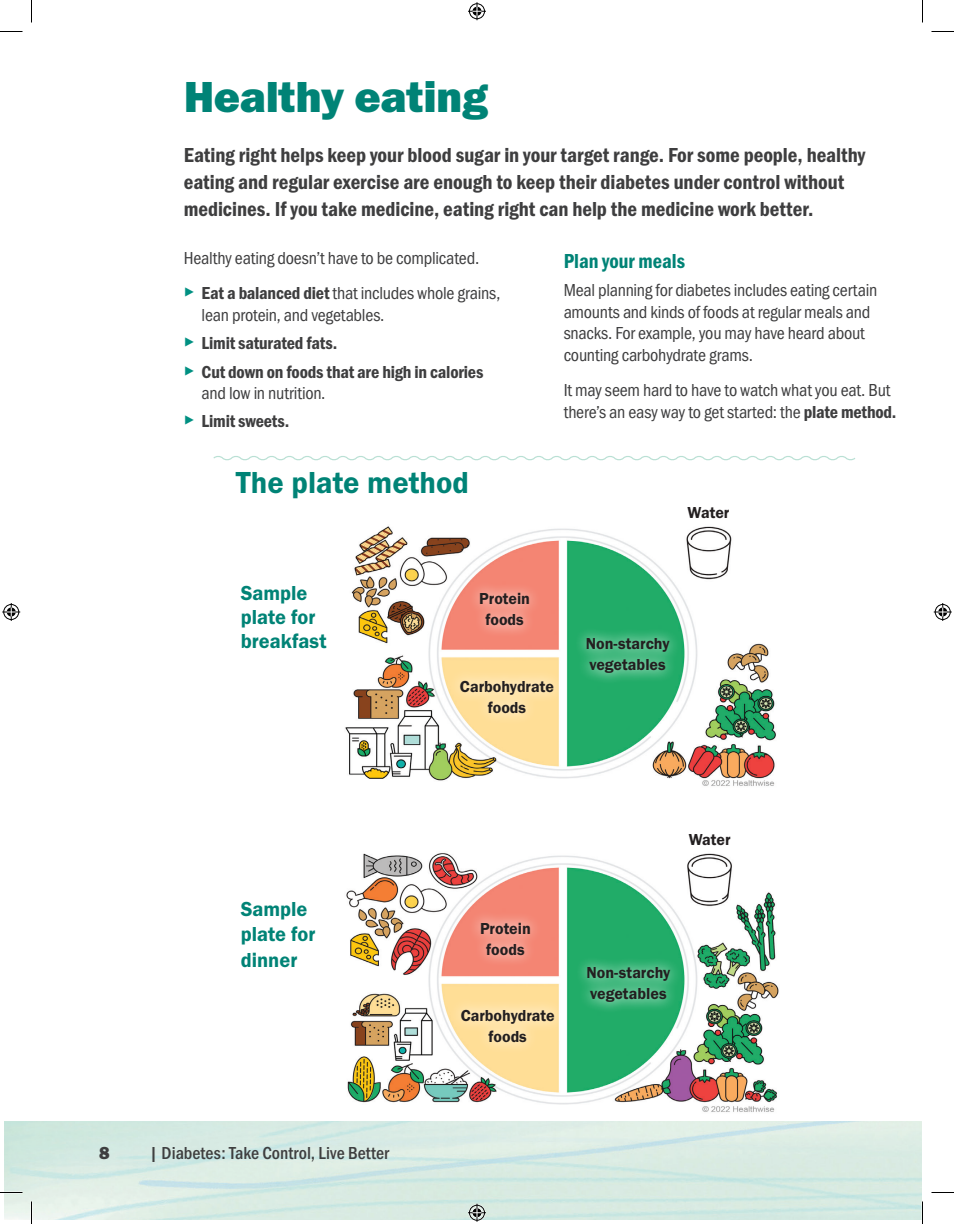
<style>
.page{position:relative;width:954px;height:1224px;background:#fff}
.page>*{position:absolute;margin:0;border:0;box-sizing:border-box;transform-origin:0 0}
.t1{font:45px "Franklin Gothic URW Hea";letter-spacing:-.01em;color:#008376}
.h3_-_Subhead_-_Body{font:31.5px "Franklin Gothic URW Dem";color:#008376}
.Body_-_Opener{font:21px/27px "Franklin Gothic URW Con Dem";color:#3e3e3f}
.h3_-_Subhead_-_Body-2{font:21px/24px "Franklin Gothic URW Dem";color:#008376}
.h3_-_Subhead_-_Body-3{font:21px "Franklin Gothic URW Con Dem";color:#008376}
.Body{font:18px/21.6px "Franklin Gothic URW Cond";letter-spacing:-.015em;color:#3e3e3f}
.t2{font:18px/21.6px "Franklin Gothic URW Con Dem";letter-spacing:-.01em;color:#3e3e3f}
.t3{font:500 18px "Franklin Gothic URW Cond";color:#3e3e3f}
.t4{font:18px "Franklin Gothic URW Hea";color:#3e3e3f}
.h3_-_Subhead_-_Body-4{font:16.5px/21px "Franklin Gothic URW Dem";color:#231f20;text-align:center}
.s1{font-family:"Franklin Gothic URW Hea";font-size:21px;color:#009082}
.s2{font-family:"Franklin Gothic URW Con Dem"}
.s3{font-family:"Franklin Gothic URW Cond"}
</style>
<div class="page">
<img style="left:345px;top:526px;width:431px;height:260px">
<div style="left:468px;top:581px;width:73px;height:57px;background:#fff;opacity:.92"></div>
<div style="left:574px;top:626px;width:107px;height:59px;background:#fff;opacity:.92"></div>
<div style="left:449px;top:668px;width:116px;height:57px;background:#fff;opacity:.92"></div>
<div style="left:676px;top:494px;width:65px;height:36px;background:#fff"></div>
<img style="left:346px;top:853px;width:433px;height:259px">
<div style="left:469px;top:910px;width:73px;height:57px;background:#fff;opacity:.92"></div>
<div style="left:575px;top:955px;width:106px;height:59px;background:#fff;opacity:.92"></div>
<div style="left:450px;top:997px;width:116px;height:57px;background:#fff;opacity:.92"></div>
<div style="left:678px;top:821px;width:64px;height:36px;background:#fff"></div>
<svg style="left:213px;top:456px;width:643px;height:5px"></svg>
<svg style="left:0;top:31px;width:22px;height:1px"></svg>
<svg style="left:932px;top:31px;width:22px;height:1px"></svg>
<svg style="left:0;top:1192px;width:22px;height:1px"></svg>
<svg style="left:932px;top:1192px;width:22px;height:1px"></svg>
<svg style="left:31px;top:0;width:1px;height:22px"></svg>
<svg style="left:31px;top:1202px;width:1px;height:22px"></svg>
<svg style="left:922px;top:0;width:1px;height:22px"></svg>
<svg style="left:922px;top:1202px;width:1px;height:22px"></svg>
<svg style="left:468px;top:2px;width:18px;height:18px"></svg>
<svg style="left:468px;top:1204px;width:18px;height:18px"></svg>
<svg style="left:2px;top:603px;width:18px;height:18px"></svg>
<svg style="left:934px;top:603px;width:18px;height:18px"></svg>
<p class="t1" style="left:184px;top:67px;width:306px">Healthy eating</p>
<p class="Body_-_Opener" style="left:184px;top:140px;width:683px">Eating right helps keep your blood sugar in your target range. For some people, healthy eating and regular exercise are enough to keep their diabetes under control without medicines. If you take medicine, eating right can help the medicine work better.</p>
<p class="Body" style="left:184px;top:246px;width:297px">Healthy eating doesn’t have to be complicated.</p>
<p class="Body" style="left:202px;top:281px;width:300px;text-indent:-18px"><span class="s1">▸</span> <span class="s2">Eat a balanced diet</span> that includes whole grains, lean protein, and vegetables.</p>
<p class="t2" style="left:184px;top:332px;width:155px"><span class="s1">▸</span> Limit saturated fats.</p>
<p class="t2" style="left:202px;top:360px;width:283px;text-indent:-18px"><span class="s1">▸</span> Cut down on foods that are high in calories <span class="s3">and low in nutrition.</span></p>
<p class="t2" style="left:184px;top:410px;width:107px"><span class="s1">▸</span> Limit sweets.</p>
<p class="h3_-_Subhead_-_Body-3" style="left:564px;top:247px;width:123px">Plan your meals</p>
<p class="Body" style="left:564px;top:278px;width:315px">Meal planning for diabetes includes eating certain amounts and kinds of foods at regular meals and snacks. For example, you may have heard about counting carbohydrate grams.</p>
<p class="Body" style="left:564px;top:378px;width:334px">It may seem hard to have to watch what you eat. But there’s an easy way to get started: the <span class="s2">plate method.</span></p>
<p class="h3_-_Subhead_-_Body" style="left:236px;top:463px;width:235px">The plate method</p>
<p class="h3_-_Subhead_-_Body-2" style="left:241px;top:581px;width:87px">Sample plate for breakfast</p>
<p class="h3_-_Subhead_-_Body-4" style="left:479px;top:588px;width:52px">Protein foods</p>
<p class="h3_-_Subhead_-_Body-4" style="left:460px;top:675px;width:95px">Carbohydrate foods</p>
<p class="h3_-_Subhead_-_Body-4" style="left:688px;top:501px;width:43px">Water</p>
<p class="h3_-_Subhead_-_Body-4" style="left:586px;top:633px;width:85px;text-align:left">Non-starchy vegetables</p>
<p class="h3_-_Subhead_-_Body-2" style="left:241px;top:896px;width:76px;line-height:25.2px">Sample plate for dinner</p>
<p class="t4" style="left:99px;top:1141px;width:12px">8</p>
<p class="t3" style="left:149px;top:1140px;width:241px">| Diabetes: Take Control, Live Better</p>
<p class="h3_-_Subhead_-_Body-4" style="left:480px;top:917px;width:52px">Protein foods</p>
<p class="h3_-_Subhead_-_Body-4" style="left:461px;top:1005px;width:95px">Carbohydrate foods</p>
<p class="h3_-_Subhead_-_Body-4" style="left:689px;top:828px;width:43px">Water</p>
<p class="h3_-_Subhead_-_Body-4" style="left:587px;top:962px;width:85px;text-align:left">Non-starchy vegetables</p>
</div>
